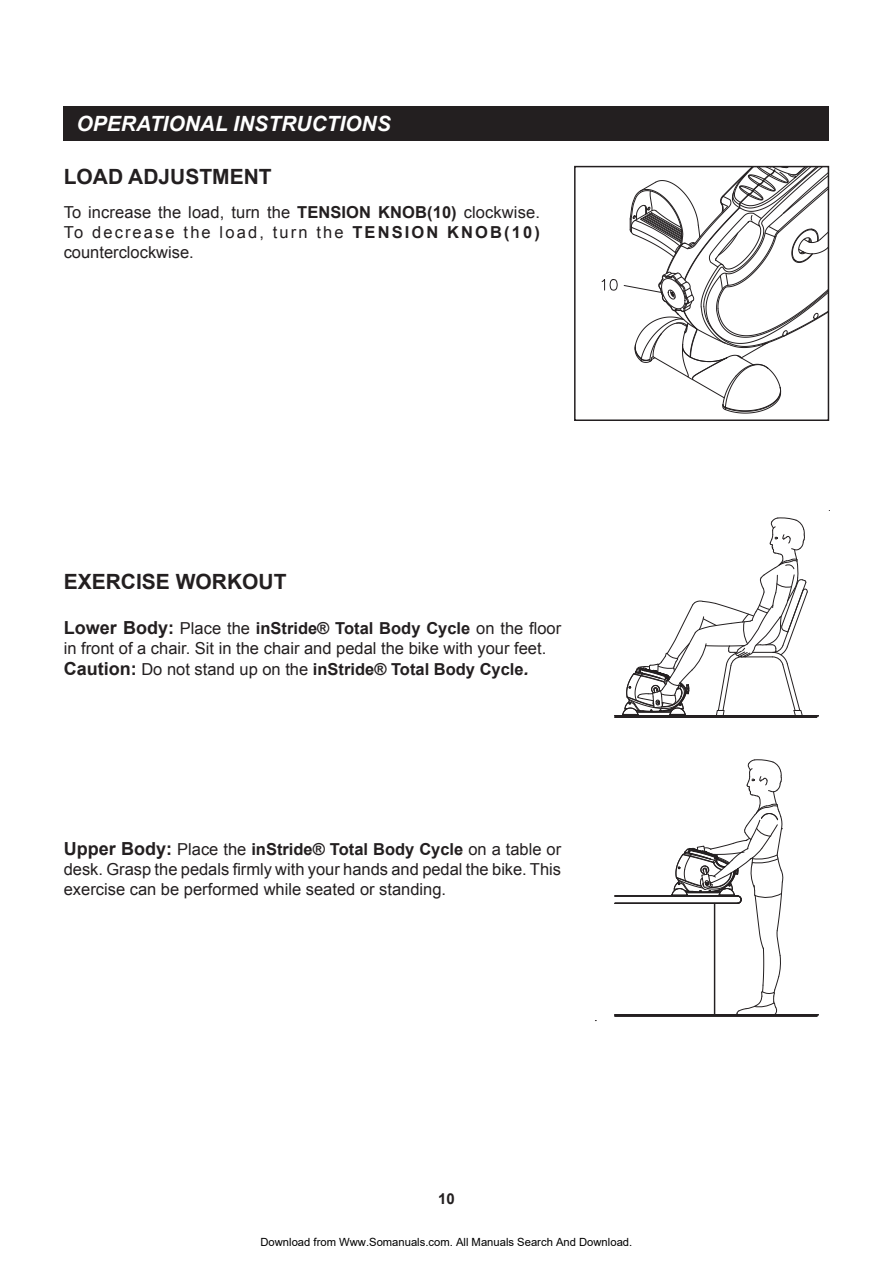
<style>
.page{position:relative;width:893px;height:1263px;background:#fff}
.page>*{position:absolute;margin:0;border:0;box-sizing:border-box;transform-origin:0 0}
.t1{font:700 21px "Arial";color:#231f20}
.t2{font:italic 700 21px "Arial";color:#fff}
.t3{font:16.5px/19.8px "Arial";color:#231f20;text-align:justify}
.t4{font:700 16.5px "Arial";color:#231f20}
.t5{font:700 15px "Arial";color:#231f20}
.t6{font:11.25px "Arial";color:#000}
.s1{font-weight:700}
.s2{font-weight:700;font-size:18px}
.s3{font-size:18px}
.s4{font-weight:400}
.s5{font-style:italic;font-size:18px}
</style>
<div class="page">
<div style="left:64px;top:106px;width:765px;height:34px;background:#231f20"></div>
<svg style="left:601px;top:279px;width:17px;height:12px"></svg>
<svg style="left:624px;top:169px;width:202px;height:244px"></svg>
<div style="left:574px;top:166px;width:255px;height:255px;border:2px solid #231f20"></div>
<hr style="left:615px;top:717px;width:202px;height:1px;background:#231f20">
<hr style="left:615px;top:716px;width:203px;height:1px;background:#231f20">
<hr style="left:615px;top:715px;width:203px;height:1px;background:#231f20">
<hr style="left:615px;top:895px;width:122px;height:1px;background:#231f20">
<hr style="left:615px;top:896px;width:122px;height:1px;background:#231f20">
<hr style="left:615px;top:903px;width:122px;height:1px;background:#231f20">
<hr style="left:615px;top:1015px;width:203px;height:1px;background:#231f20">
<hr style="left:615px;top:1014px;width:203px;height:1px;background:#231f20">
<hr style="left:615px;top:1016px;width:202px;height:1px;background:#231f20">
<svg style="left:622px;top:517px;width:186px;height:198px"></svg>
<svg style="left:672px;top:759px;width:111px;height:255px"></svg>
<p class="t2" style="left:77px;top:109px;width:316px">OPERATIONAL INSTRUCTIONS</p>
<p class="t1" style="left:64px;top:162px;width:210px">LOAD ADJUSTMENT</p>
<p class="t3" style="left:64px;top:203px;width:478px">To increase the load, turn the <span class="s1">TENSION KNOB(10)</span> clockwise.<br>To decrease the load, turn the <span class="s1">TENSION KNOB(10) </span>counterclockwise.</p>
<p class="t1" style="left:64px;top:568px;width:224px">EXERCISE WORKOUT</p>
<p class="t3" style="left:64px;top:618px;width:499px"><span class="s2">Lower Body:</span> Place the <span class="s1">inStride® Total Body Cycle</span> on the floor in front of a chair. Sit in the chair and pedal the bike with your feet.</p>
<p class="t4" style="left:64px;top:659px;width:466px"><span class="s3">Caution:</span> <span class="s4">Do not stand up on the</span> inStride® Total Body Cycle<span class="s5">.</span></p>
<p class="t3" style="left:64px;top:839px;width:499px"><span class="s2">Upper Body:</span> Place the <span class="s1">inStride® Total Body Cycle</span> on a table or desk. Grasp the pedals firmly with your hands and pedal the bike. This exercise can be performed while seated or standing.</p>
<p class="t5" style="left:438px;top:1188px;width:18px">10</p>
<p class="t6" style="left:260px;top:1235px;width:373px">Download from Www.Somanuals.com. All Manuals Search And Download.</p>
</div>
